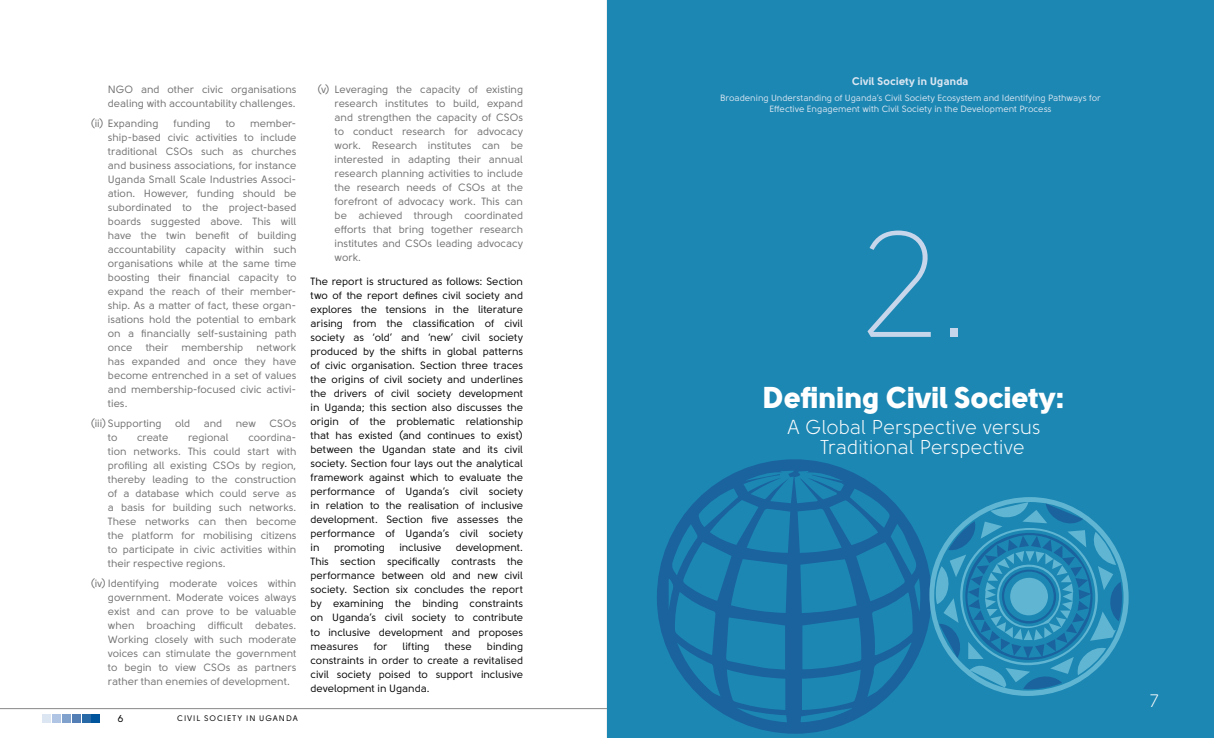
<style>
.page{position:relative;width:1214px;height:738px;background:#fff}
.page>*{position:absolute;margin:0;border:0;box-sizing:border-box;transform-origin:0 0}
.t1{font:150px "Solomon Sans Light";color:#c8d6eb}
.t2{font:30px "Solomon Sans Black";letter-spacing:.005em;color:#fff}
.t3{font:20px/20px "Solomon Sans Book";letter-spacing:-.015em;color:#fff}
.t4{font:18px "Solomon Sans Book";color:#fff}
.t5{font:11px "Solomon Sans Bold";color:#dbe6f2}
.t6{font:10.5px/14px "Solomon Sans Normal";color:#706f6f;text-align:justify}
.t7{font:10.5px/14px "Solomon Sans Normal";color:#000;text-align:justify}
.t8{font:10px "Solomon Sans Normal";color:#000}
.t9{font:9px/10.8px "Solomon Sans Normal";color:#dbe6f2;text-align:center}
.t10{font:8px "Solomon Sans Normal";letter-spacing:.125em;color:#000}
</style>
<div class="page">
<hr style="left:606px;top:0;width:1px;height:737px;background:#f0f0f0">
<hr style="left:0;top:708px;width:607px;height:1px;background:#878787">
<div style="left:43px;top:714px;width:8px;height:8px;background:#dbe6f2"></div>
<div style="left:52px;top:714px;width:9px;height:8px;background:#b0c4e3"></div>
<div style="left:62px;top:714px;width:9px;height:8px;background:#80a1cc"></div>
<div style="left:72px;top:714px;width:8px;height:8px;background:#527db5"></div>
<div style="left:82px;top:714px;width:8px;height:8px;background:#2669a6"></div>
<div style="left:92px;top:714px;width:8px;height:8px;background:#00549c"></div>
<div style="left:607px;top:0;width:606px;height:737px;background:#1c87b3"></div>
<svg style="left:657px;top:459px;width:272px;height:274px"></svg>
<svg style="left:929px;top:497px;width:199px;height:198px"></svg>
<svg style="left:934px;top:501px;width:188px;height:188px"></svg>
<p class="t6" style="left:108px;top:82px;width:190px">NGO and other civic organisations dealing with accountability challenges.</p>
<p class="t6" style="left:91px;top:116px;width:69px">(ii) Expanding</p>
<p class="t6" style="left:173px;top:116px;width:39px">funding</p>
<p class="t6" style="left:226px;top:116px;width:11px">to</p>
<p class="t6" style="left:108px;top:116px;width:190px;text-indent:142px">member&shy;ship-based civic activities to include traditional CSOs such as churches and business associations, for instance Uganda Small Scale Industries Associ&shy;ation. However, funding should be subordinated to the project-based boards suggested above. This will have the twin benefit of building accountability capacity within such organisations while at the same time boosting their financial capacity to expand the reach of their member&shy;ship. As a matter of fact, these organ&shy;isations hold the potential to embark on a financially self-sustaining path once</p>
<p class="t6" style="left:146px;top:340px;width:24px">their</p>
<p class="t6" style="left:181px;top:340px;width:63px">membership</p>
<p class="t6" style="left:108px;top:340px;width:190px;text-indent:149px">network has expanded and once they have become entrenched in a set of values and membership-focused civic activi&shy;ties.</p>
<p class="t6" style="left:91px;top:416px;width:72px">(iii) Supporting</p>
<p class="t6" style="left:175px;top:416px;width:17px">old</p>
<p class="t6" style="left:204px;top:416px;width:20px">and</p>
<p class="t6" style="left:236px;top:416px;width:22px">new</p>
<p class="t6" style="left:269px;top:416px;width:28px">CSOs</p>
<p class="t6" style="left:108px;top:430px;width:11px">to</p>
<p class="t6" style="left:137px;top:430px;width:33px">create</p>
<p class="t6" style="left:188px;top:430px;width:42px">regional</p>
<p class="t6" style="left:108px;top:430px;width:190px;text-indent:140px">coordina&shy;tion networks. This could start with profiling all existing CSOs by region, thereby leading to the construction of a database which could serve as a basis for building such networks.<br>These networks can then become the platform for mobilising citizens to participate in civic activities within their respective regions.</p>
<p class="t6" style="left:108px;top:575px;width:190px;text-indent:-17px">(iv) Identifying moderate voices within government. Moderate voices always exist and can prove to be valuable when broaching difficult debates.<br>Working closely with such moderate voices can stimulate the government to begin to view CSOs as partners rather than enemies of development.</p>
<p class="t8" style="left:117px;top:712px;width:8px">6</p>
<p class="t10" style="left:177px;top:712px;width:122px">CIVIL SOCIETY IN UGANDA</p>
<p class="t6" style="left:334px;top:82px;width:190px;text-indent:-17px">(v) Leveraging the capacity of existing research institutes to build, expand and strengthen the capacity of CSOs to conduct research for advocacy work. Research institutes can be interested in adapting their annual research planning activities to include the research needs of CSOs at the forefront of advocacy work. This can be achieved through coordinated efforts that bring together research institutes and CSOs leading advocacy work.</p>
<p class="t7" style="left:310px;top:274px;width:214px">The report is structured as follows: Section two of the report defines civil society and explores the tensions in the literature arising from the classification of civil society as ‘old’ and ‘new’ civil society produced by the shifts in global patterns of civic organisation. Section three traces the origins of civil society and underlines the drivers of civil society development in Uganda; this section also discusses the origin of the problematic relationship that has existed (and continues to exist) between the Ugandan state and its civil society. Section four lays out the analytical framework against which to evaluate the performance of Uganda’s civil society in relation to the realisation of inclusive development. Section five assesses the performance of Uganda’s civil society in</p>
<p class="t7" style="left:310px;top:540px;width:214px;text-indent:145px">development.<br>This section specifically contrasts the performance between old and new civil society. Section six concludes the report by examining the binding constraints on Uganda’s civil society to contribute to inclusive development and proposes measures</p>
<p class="t7" style="left:334px;top:540px;width:52px">promoting</p>
<p class="t7" style="left:399px;top:540px;width:44px">inclusive</p>
<p class="t7" style="left:374px;top:638px;width:15px">for</p>
<p class="t7" style="left:402px;top:638px;width:29px">lifting</p>
<p class="t7" style="left:445px;top:638px;width:28px">these</p>
<p class="t7" style="left:310px;top:638px;width:214px;text-indent:176px">binding constraints in order to create a revitalised civil society poised to support inclusive development in Uganda.</p>
<p class="t5" style="left:852px;top:74px;width:118px">Civil Society in Uganda</p>
<p class="t9" style="left:720px;top:93px;width:382px">Broadening Understanding of Uganda’s Civil Society Ecosystem and Identifying Pathways for<br>Effective Engagement with Civil Society in the Development Process</p>
<h1 class="t1" style="left:855px;top:204px;width:118px">2.</h1>
<h2 class="t2" style="left:763px;top:380px;width:303px">Defining Civil Society:</h2>
<h3 class="t3" style="left:820px;top:417px;width:222px;text-indent:-33px">A Global Perspective versus<br>Traditional Perspective</h3>
<h3 class="t4" style="left:1149px;top:690px;width:11px">7</h3>
</div>
